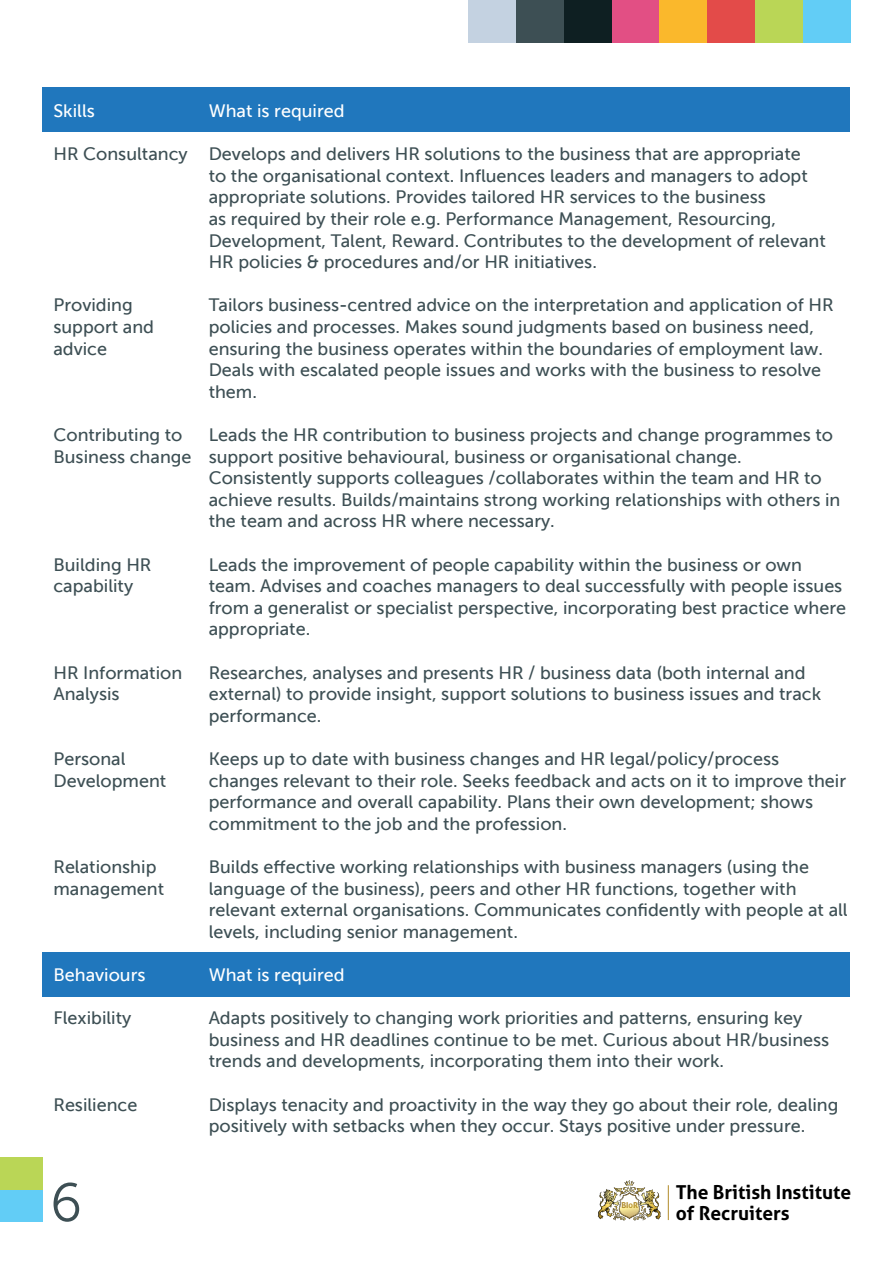
<style>
.page{position:relative;width:893px;height:1263px;background:#fff}
.page>*{position:absolute;margin:0;border:0;box-sizing:border-box;transform-origin:0 0}
.t1{font:54px "Museo Sans 300";color:#3d4f54}
.t2{font:700 19.2px/20.7px "Aller";color:#000}
.t3{font:18px/21.6px "Museo Sans 500";color:#3d4f54}
.t4{font:18px "Museo Sans 500";color:#fff}
.t5{font:700 8.1px "Aller";color:#b18b28}
.s1{font-size:6.3px}
</style>
<div class="page">
<div style="left:803px;top:0;width:47px;height:43px;background:#62cdf6"></div>
<div style="left:755px;top:0;width:48px;height:43px;background:#bad656"></div>
<div style="left:707px;top:0;width:48px;height:43px;background:#e34b49"></div>
<div style="left:659px;top:0;width:48px;height:43px;background:#fab82c"></div>
<div style="left:611px;top:0;width:48px;height:43px;background:#e24f84"></div>
<div style="left:564px;top:0;width:48px;height:43px;background:#0e1f22"></div>
<div style="left:516px;top:0;width:48px;height:43px;background:#3d4f54"></div>
<div style="left:468px;top:0;width:48px;height:43px;background:#c4d2e1"></div>
<div style="left:0;top:1189px;width:43px;height:32px;background:#62cdf6"></div>
<div style="left:0;top:1157px;width:43px;height:32px;background:#bad656"></div>
<hr style="left:668px;top:1185px;width:1px;height:35px;background:#b18b28">
<svg style="left:598px;top:1180px;width:63px;height:40px"></svg>
<div style="left:43px;top:952px;width:807px;height:45px;background:#2077bd"></div>
<div style="left:43px;top:87px;width:807px;height:45px;background:#2077bd"></div>
<p class="t4" style="left:53px;top:101px;width:43px">Skills</p>
<p class="t3" style="left:53px;top:143px;width:136px">HR Consultancy</p>
<p class="t3" style="left:53px;top:294px;width:102px">Providing support and advice</p>
<p class="t3" style="left:53px;top:424px;width:140px">Contributing to<br>Business change</p>
<p class="t3" style="left:53px;top:554px;width:100px">Building HR capability</p>
<p class="t3" style="left:53px;top:662px;width:130px">HR Information<br>Analysis</p>
<p class="t3" style="left:53px;top:748px;width:114px">Personal<br>Development</p>
<p class="t3" style="left:53px;top:856px;width:112px">Relationship management</p>
<p class="t4" style="left:53px;top:965px;width:94px">Behaviours</p>
<p class="t3" style="left:53px;top:1007px;width:79px">Flexibility</p>
<p class="t3" style="left:53px;top:1094px;width:86px">Resilience</p>
<p class="t4" style="left:209px;top:101px;width:137px">What is required</p>
<p class="t3" style="left:209px;top:143px;width:619px">Develops and delivers HR solutions to the business that are appropriate<br>to the organisational context. Influences leaders and managers to adopt appropriate solutions. Provides tailored HR services to the business<br>as required by their role e.g. Performance Management, Resourcing, Development, Talent, Reward. Contributes to the development of relevant HR policies &amp; procedures and/or HR initiatives.</p>
<p class="t3" style="left:209px;top:294px;width:626px">Tailors business-centred advice on the interpretation and application of HR policies and processes. Makes sound judgments based on business need, ensuring the business operates within the boundaries of employment law.<br>Deals with escalated people issues and works with the business to resolve them.</p>
<p class="t3" style="left:209px;top:424px;width:633px">Leads the HR contribution to business projects and change programmes to support positive behavioural, business or organisational change.<br>Consistently supports colleagues /collaborates within the team and HR to achieve results. Builds/maintains strong working relationships with others in the team and across HR where necessary.</p>
<p class="t3" style="left:209px;top:554px;width:639px">Leads the improvement of people capability within the business or own team. Advises and coaches managers to deal successfully with people issues from a generalist or specialist perspective, incorporating best practice where appropriate.</p>
<p class="t3" style="left:209px;top:662px;width:614px">Researches, analyses and presents HR / business data (both internal and external) to provide insight, support solutions to business issues and track performance.</p>
<p class="t3" style="left:209px;top:748px;width:639px">Keeps up to date with business changes and HR legal/policy/process changes relevant to their role. Seeks feedback and acts on it to improve their performance and overall capability. Plans their own development; shows commitment to the job and the profession.</p>
<p class="t3" style="left:209px;top:856px;width:640px">Builds effective working relationships with business managers (using the language of the business), peers and other HR functions, together with relevant external organisations. Communicates confidently with people at all levels, including senior management.</p>
<p class="t4" style="left:209px;top:965px;width:137px">What is required</p>
<p class="t3" style="left:209px;top:1007px;width:622px">Adapts positively to changing work priorities and patterns, ensuring key business and HR deadlines continue to be met. Curious about HR/business trends and developments, incorporating them into their work.</p>
<p class="t3" style="left:209px;top:1094px;width:631px">Displays tenacity and proactivity in the way they go about their role, dealing positively with setbacks when they occur. Stays positive under pressure.</p>
<h1 class="t1" style="left:50px;top:1173px;width:34px">6</h1>
<p class="t2" style="left:676px;top:1182px;width:177px">The British Institute of Recruiters</p>
<p class="t5" style="left:621px;top:1200px;width:18px">BI<span class="s1">O</span>R</p>
</div>
